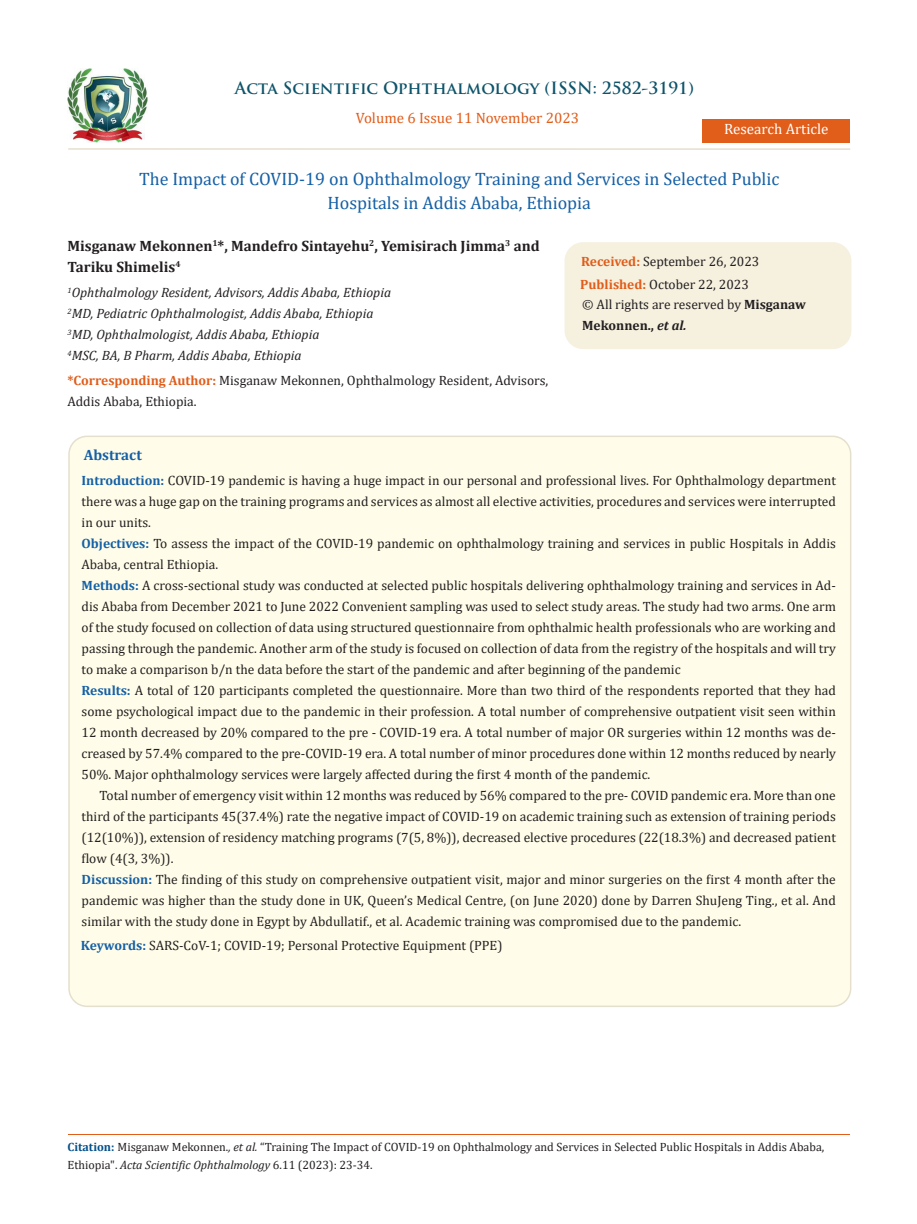
<style>
.page{position:relative;width:917px;height:1224px;background:#fff}
.page>*{position:absolute;margin:0;border:0;box-sizing:border-box;transform-origin:0 0}
.t1{font:18px/24px "Cambria";color:#1560a6;text-align:center}
.t2{font:700 16.5px "Trajan Pro";color:#0e546a}
.t3{font:700 15px/21px "Cambria";color:#231f20}
.t4{font:15px "Cambria";color:#e05d1a}
.t5{font:15px "Cambria";color:#fff}
.t6{font:700 15px "Cambria";color:#1560a6}
._11-OS-Abstract-cont{font:13.5px/21px "Cambria";color:#231f20;text-align:justify}
.t7{font:italic 13.5px "Cambria";color:#231f20}
.t8{font:12px/18px "Cambria";color:#231f20}
.s1{font-weight:700;color:#e05d1a}
.s2{font-weight:700}
.s3{font-weight:700;font-style:italic}
.s4{font-weight:700;color:#1560a6}
.s5{font-weight:700;color:#035089}
.s6{font-style:italic}
</style>
<div class="page">
<img style="left:67px;top:68px;width:81px;height:74px">
<div style="left:702px;top:119px;width:148px;height:23px;background:#e05d1a"></div>
<div style="left:565px;top:243px;width:285px;height:105px;background:#f6f0df;border-radius:18px"></div>
<div style="left:564px;top:242px;width:287px;height:107px;border:2px solid #f6f0df;border-radius:18px"></div>
<div style="left:69px;top:436px;width:781px;height:570px;background:#fffde9;border-radius:18px"></div>
<hr style="left:68px;top:1134px;width:781px;height:1px;background:#e05d1a">
<hr style="left:68px;top:148px;width:782px;height:2px;background:#e5dfce">
<p class="t2" style="left:235px;top:77px;width:461px">Acta Scientific Ophthalmology (ISSN: 2582-3191)</p>
<p class="t4" style="left:356px;top:109px;width:224px">Volume 6 Issue 11 November 2023</p>
<p class="t5" style="left:724px;top:120px;width:106px">Research Article</p>
<p class="t1" style="left:139px;top:167px;width:641px">The Impact of COVID-19 on Ophthalmology Training and Services in Selected Public<br>Hospitals in Addis Ababa, Ethiopia</p>
<p class="t3" style="left:67px;top:235px;width:474px">Misganaw Mekonnen<sup>1</sup>*, Mandefro Sintayehu<sup>2</sup>, Yemisirach Jimma<sup>3</sup> and<br>Tariku Shimelis<sup>4</sup></p>
<p class="t7" style="left:67px;top:283px;width:325px"><sup>1</sup>Ophthalmology Resident, Advisors, Addis Ababa, Ethiopia</p>
<p class="t7" style="left:67px;top:304px;width:307px"><sup>2</sup>MD, Pediatric Ophthalmologist, Addis Ababa, Ethiopia</p>
<p class="t7" style="left:67px;top:325px;width:253px"><sup>3</sup>MD, Ophthalmologist, Addis Ababa, Ethiopia</p>
<p class="t7" style="left:67px;top:346px;width:236px"><sup>4</sup>MSC, BA, B Pharm, Addis Ababa, Ethiopia</p>
<p class="_11-OS-Abstract-cont" style="left:67px;top:369px;width:482px"><span class="s1">*Corresponding Author:</span> Misganaw Mekonnen, Ophthalmology Resident, Advisors,<br>Addis Ababa, Ethiopia.</p>
<p class="_11-OS-Abstract-cont" style="left:581px;top:251px;width:180px"><span class="s1">Received:</span> September 26, 2023</p>
<p class="_11-OS-Abstract-cont" style="left:580px;top:274px;width:170px"><span class="s1">Published:</span> October 22, 2023</p>
<p class="_11-OS-Abstract-cont" style="left:582px;top:294px;width:225px">© All rights are reserved by <span class="s2">Misganaw<br>Mekonnen.,</span> <span class="s3">et al.</span></p>
<p class="t6" style="left:84px;top:444px;width:60px">Abstract</p>
<p class="_11-OS-Abstract-cont" style="left:82px;top:470px;width:755px"><span class="s4">Introduction:</span> COVID-19 pandemic is having a huge impact in our personal and professional lives. For Ophthalmology department there was a huge gap on the training programs and services as almost all elective activities, procedures and services were interrupted in our units.</p>
<p class="_11-OS-Abstract-cont" style="left:82px;top:533px;width:755px"><span class="s4">Objectives:</span> To assess the impact of the COVID-19 pandemic on ophthalmology training and services in public Hospitals in Addis<br>Ababa, central Ethiopia.</p>
<p class="_11-OS-Abstract-cont" style="left:82px;top:575px;width:755px"><span class="s4">Methods:</span> A cross-sectional study was conducted at selected public hospitals delivering ophthalmology training and services in Ad&shy;dis Ababa from December 2021 to June 2022 Convenient sampling was used to select study areas. The study had two arms. One arm of the study focused on collection of data using structured questionnaire from ophthalmic health professionals who are working and passing through the pandemic. Another arm of the study is focused on collection of data from the registry of the hospitals and will try to make a comparison b/n the data before the start of the pandemic and after beginning of the pandemic</p>
<p class="_11-OS-Abstract-cont" style="left:82px;top:680px;width:755px"><span class="s4">Results:</span> A total of 120 participants completed the questionnaire. More than two third of the respondents reported that they had some psychological impact due to the pandemic in their profession. A total number of comprehensive outpatient visit seen within 12 month decreased by 20% compared to the pre - COVID-19 era. A total number of major OR surgeries within 12 months was de&shy;creased by 57.4% compared to the pre-COVID-19 era. A total number of minor procedures done within 12 months reduced by nearly 50%. Major ophthalmology services were largely affected during the first 4 month of the pandemic.</p>
<p class="_11-OS-Abstract-cont" style="left:82px;top:785px;width:755px;text-indent:18px">Total number of emergency visit within 12 months was reduced by 56% compared to the pre- COVID pandemic era. More than one third of the participants 45(37.4%) rate the negative impact of COVID-19 on academic training such as extension of training periods (12(10%)), extension of residency matching programs (7(5, 8%)), decreased elective procedures (22(18.3%) and decreased patient flow (4(3, 3%)).</p>
<p class="_11-OS-Abstract-cont" style="left:82px;top:869px;width:755px"><span class="s4">Discussion:</span> The finding of this study on comprehensive outpatient visit, major and minor surgeries on the first 4 month after the pandemic was higher than the study done in UK, Queen’s Medical Centre, (on June 2020) done by Darren ShuJeng Ting., et al. And similar with the study done in Egypt by Abdullatif., et al. Academic training was compromised due to the pandemic.</p>
<p class="_11-OS-Abstract-cont" style="left:81px;top:935px;width:423px"><span class="s4">Keywords:</span> SARS-CoV-1; COVID-19; Personal Protective Equipment (PPE)</p>
<p class="t8" style="left:68px;top:1138px;width:758px"><span class="s5">Citation:</span> Misganaw Mekonnen.<span class="s6">, et al.</span> “Training The Impact of COVID-19 on Ophthalmology and Services in Selected Public Hospitals in Addis Ababa,<br>Ethiopia". <span class="s6">Acta Scientific Ophthalmology</span> 6.11 (2023): 23-34.</p>
</div>
